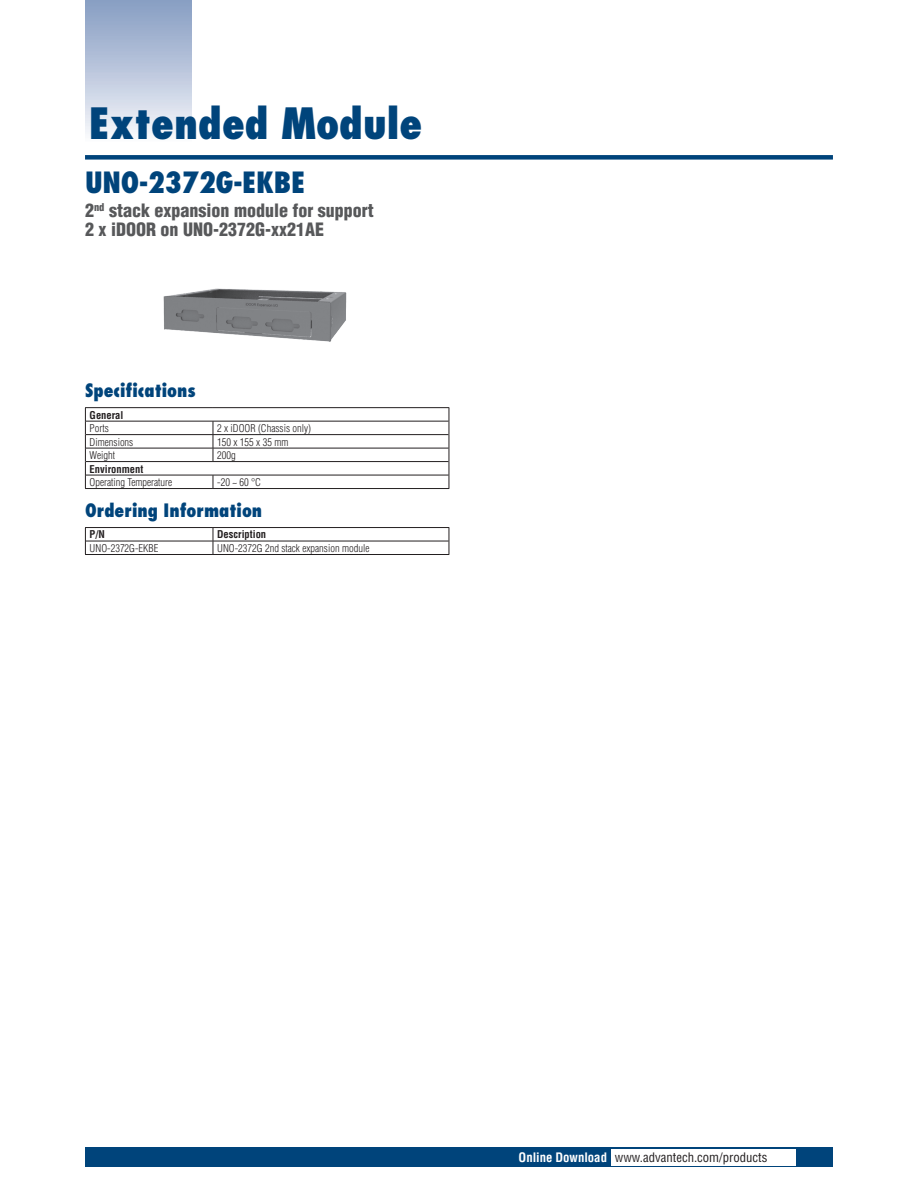
<style>
.page{position:relative;width:918px;height:1188px;background:#fff}
.page>*{position:absolute;margin:0;border:0;box-sizing:border-box;transform-origin:0 0}
.t1{font:800 condensed 42px "Futura";color:#00447b}
.t2{font:800 condensed 28.5px "Futura";letter-spacing:-.01em;color:#00447b}
.t3{font:900 condensed 18px/19.5px "Helvetica";color:#57585a}
.t4{font:800 condensed 18px "Futura";color:#00447b}
.t5{font:condensed 12.75px "Helvetica";color:#231f20}
.t6{font:300 condensed 10.5px "Helvetica";color:#231f20}
.t7{font:700 condensed 10.5px "Helvetica";color:#231f20}
.s1{font-weight:700;color:#fff}
</style>
<div class="page">
<div style="left:85px;top:155px;width:748px;height:5px;background:#00447b"></div>
<div style="left:85px;top:1147px;width:748px;height:20px;background:#00447b"></div>
<div style="left:611px;top:1149px;width:184px;height:16px;background:#fff"></div>
<div style="left:85px;top:0;width:106px;height:143px;background:linear-gradient(to bottom,#849bc1,#f9fafc)"></div>
<hr style="left:86px;top:421px;width:127px;height:1px;background:#231f20">
<hr style="left:213px;top:421px;width:236px;height:1px;background:#231f20">
<hr style="left:86px;top:434px;width:127px;height:1px;background:#231f20">
<hr style="left:213px;top:434px;width:236px;height:1px;background:#231f20">
<hr style="left:86px;top:448px;width:127px;height:1px;background:#231f20">
<hr style="left:213px;top:448px;width:236px;height:1px;background:#231f20">
<svg style="left:213px;top:421px;width:1px;height:40px"></svg>
<svg style="left:213px;top:476px;width:1px;height:12px"></svg>
<hr style="left:85px;top:407px;width:128px;height:1px;background:#231f20">
<hr style="left:213px;top:407px;width:236px;height:1px;background:#231f20">
<hr style="left:85px;top:488px;width:128px;height:1px;background:#231f20">
<hr style="left:213px;top:488px;width:236px;height:1px;background:#231f20">
<hr style="left:86px;top:461px;width:127px;height:1px;background:#231f20">
<hr style="left:213px;top:461px;width:236px;height:1px;background:#231f20">
<hr style="left:86px;top:475px;width:127px;height:1px;background:#231f20">
<hr style="left:213px;top:475px;width:236px;height:1px;background:#231f20">
<svg style="left:85px;top:408px;width:1px;height:80px"></svg>
<svg style="left:449px;top:408px;width:1px;height:80px"></svg>
<hr style="left:86px;top:541px;width:127px;height:1px;background:#231f20">
<hr style="left:213px;top:541px;width:236px;height:1px;background:#231f20">
<svg style="left:213px;top:528px;width:1px;height:26px"></svg>
<hr style="left:85px;top:527px;width:128px;height:1px;background:#231f20">
<hr style="left:213px;top:527px;width:236px;height:1px;background:#231f20">
<svg style="left:85px;top:528px;width:1px;height:26px"></svg>
<svg style="left:449px;top:528px;width:1px;height:26px"></svg>
<hr style="left:85px;top:554px;width:128px;height:1px;background:#231f20">
<hr style="left:213px;top:554px;width:236px;height:1px;background:#231f20">
<img style="left:163px;top:288px;width:184px;height:54px">
<h1 class="t1" style="left:89px;top:97px;width:335px">Extended Module</h1>
<h2 class="t2" style="left:85px;top:164px;width:222px">UNO-2372G-EKBE</h2>
<h3 class="t3" style="left:85px;top:200px;width:290px">2<sup>nd</sup> stack expansion module for support<br>2 x iDOOR on UNO-2372G-xx21AE</h3>
<h3 class="t4" style="left:85px;top:379px;width:112px">Specifications</h3>
<p class="t7" style="left:90px;top:408px;width:35px">General</p>
<p class="t6" style="left:90px;top:422px;width:21px">Ports</p>
<p class="t6" style="left:217px;top:422px;width:95px">2 x iDOOR (Chassis only)</p>
<p class="t6" style="left:90px;top:435px;width:45px">Dimensions</p>
<p class="t6" style="left:217px;top:435px;width:73px">150 x 155 x 35 mm</p>
<p class="t6" style="left:90px;top:449px;width:27px">Weight</p>
<p class="t6" style="left:217px;top:449px;width:20px">200g</p>
<p class="t7" style="left:90px;top:462px;width:55px">Environment</p>
<p class="t6" style="left:90px;top:476px;width:84px">Operating Temperature</p>
<p class="t6" style="left:217px;top:476px;width:45px">-20 ~ 60 °C</p>
<h3 class="t4" style="left:85px;top:499px;width:179px">Ordering Information</h3>
<p class="t7" style="left:90px;top:528px;width:17px">P/N</p>
<p class="t7" style="left:217px;top:528px;width:50px">Description</p>
<p class="t6" style="left:90px;top:542px;width:70px">UNO-2372G-EKBE</p>
<p class="t6" style="left:217px;top:542px;width:154px">UNO-2372G 2nd stack expansion module</p>
<p class="t5" style="left:519px;top:1149px;width:250px"><span class="s1">Online Download</span> www.advantech.com/products</p>
</div>
